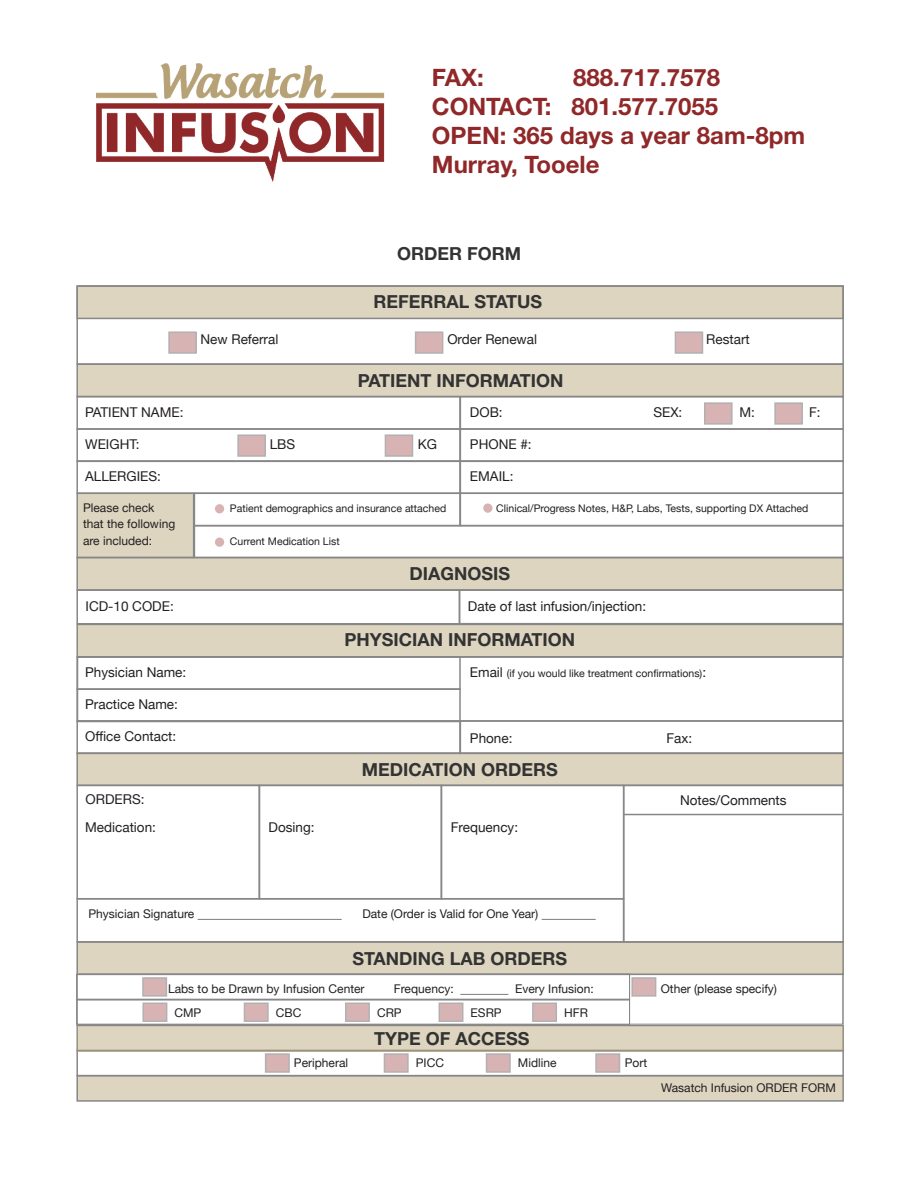
<style>
.page{position:relative;width:918px;height:1188px;background:#fff}
.page>*{position:absolute;margin:0;border:0;box-sizing:border-box;transform-origin:0 0}
.t1{font:700 24px/29px "Helvetica Neue";color:#902829}
.t2{font:700 18px "Helvetica Neue";color:#323332}
.t3{font:13.5px "Helvetica Neue";color:#231f20}
.t4{font:12px/16.5px "Helvetica Neue";color:#231f20}
.t5{font:10.5px "Helvetica Neue";color:#231f20}
.s1{font-size:13.5px}
</style>
<div class="page">
<div style="left:77px;top:754px;width:766px;height:31px;background:#ded5c1"></div>
<div style="left:77px;top:942px;width:766px;height:32px;background:#ded5c1"></div>
<div style="left:77px;top:1075px;width:766px;height:26px;background:#ded5c1"></div>
<div style="left:77px;top:625px;width:766px;height:31px;background:#ded5c1"></div>
<div style="left:78px;top:558px;width:766px;height:31px;background:#ded5c1"></div>
<div style="left:78px;top:493px;width:116px;height:64px;background:#ded5c1"></div>
<div style="left:78px;top:285px;width:766px;height:33px;background:#ded5c1"></div>
<div style="left:78px;top:364px;width:766px;height:33px;background:#ded5c1"></div>
<div style="left:76px;top:285px;width:768px;height:80px;border:2px solid #888787"></div>
<img style="left:96px;top:63px;width:289px;height:119px">
<div style="left:76px;top:285px;width:768px;height:34px;border:2px solid #888787"></div>
<div style="left:76px;top:364px;width:768px;height:33px;border:2px solid #888787"></div>
<div style="left:76px;top:624px;width:768px;height:33px;border:2px solid #888787"></div>
<div style="left:76px;top:557px;width:768px;height:34px;border:2px solid #888787"></div>
<div style="left:76px;top:752px;width:768px;height:34px;border:2px solid #888787"></div>
<div style="left:76px;top:941px;width:768px;height:34px;border:2px solid #888787"></div>
<div style="left:169px;top:332px;width:27px;height:21px;background:#d8b3b4"></div>
<div style="left:416px;top:332px;width:27px;height:21px;background:#d8b3b4"></div>
<div style="left:675px;top:332px;width:27px;height:21px;background:#d8b3b4"></div>
<div style="left:705px;top:403px;width:27px;height:21px;background:#d8b3b4"></div>
<div style="left:775px;top:403px;width:27px;height:21px;background:#d8b3b4"></div>
<div style="left:238px;top:435px;width:27px;height:21px;background:#d8b3b4"></div>
<div style="left:143px;top:978px;width:23px;height:18px;background:#d8b3b4"></div>
<div style="left:266px;top:1054px;width:23px;height:18px;background:#d8b3b4"></div>
<div style="left:143px;top:1003px;width:24px;height:18px;background:#d8b3b4"></div>
<div style="left:244px;top:1003px;width:24px;height:18px;background:#d8b3b4"></div>
<div style="left:346px;top:1003px;width:23px;height:18px;background:#d8b3b4"></div>
<div style="left:439px;top:1003px;width:24px;height:18px;background:#d8b3b4"></div>
<div style="left:533px;top:1003px;width:23px;height:18px;background:#d8b3b4"></div>
<div style="left:632px;top:978px;width:24px;height:18px;background:#d8b3b4"></div>
<div style="left:596px;top:1054px;width:24px;height:18px;background:#d8b3b4"></div>
<div style="left:385px;top:435px;width:27px;height:21px;background:#d8b3b4"></div>
<div style="left:76px;top:396px;width:385px;height:34px;border:2px solid #888787"></div>
<div style="left:76px;top:656px;width:385px;height:34px;border:2px solid #888787"></div>
<div style="left:460px;top:396px;width:384px;height:34px;border:2px solid #888787"></div>
<div style="left:76px;top:428px;width:385px;height:34px;border:2px solid #888787"></div>
<div style="left:76px;top:688px;width:385px;height:34px;border:2px solid #888787"></div>
<div style="left:194px;top:525px;width:650px;height:33px;border:2px solid #888787"></div>
<div style="left:76px;top:1025px;width:768px;height:27px;border:2px solid #888787"></div>
<div style="left:76px;top:999px;width:554px;height:26px;border:1px solid #888787"></div>
<div style="left:76px;top:1075px;width:768px;height:27px;border:2px solid #888787"></div>
<div style="left:460px;top:428px;width:384px;height:34px;border:2px solid #888787"></div>
<div style="left:76px;top:460px;width:385px;height:34px;border:2px solid #888787"></div>
<div style="left:76px;top:720px;width:385px;height:34px;border:2px solid #888787"></div>
<div style="left:76px;top:785px;width:184px;height:114px;border:2px solid #888787"></div>
<div style="left:258px;top:785px;width:184px;height:114px;border:2px solid #888787"></div>
<div style="left:441px;top:785px;width:183px;height:114px;border:2px solid #888787"></div>
<div style="left:76px;top:589px;width:384px;height:36px;border:2px solid #888787"></div>
<div style="left:459px;top:589px;width:385px;height:35px;border:2px solid #888787"></div>
<div style="left:623px;top:785px;width:221px;height:158px;border:2px solid #888787"></div>
<div style="left:460px;top:460px;width:384px;height:34px;border:2px solid #888787"></div>
<div style="left:460px;top:720px;width:384px;height:34px;border:2px solid #888787"></div>
<div style="left:76px;top:898px;width:548px;height:45px;border:2px solid #888787"></div>
<hr style="left:623px;top:814px;width:219px;height:1px;background:#888787">
<div style="left:384px;top:1054px;width:24px;height:18px;background:#d8b3b4"></div>
<div style="left:487px;top:1054px;width:23px;height:18px;background:#d8b3b4"></div>
<svg style="left:77px;top:1026px;width:766px;height:26px;background:#d8cfbb"></svg>
<div style="left:215px;top:538px;width:9px;height:9px;background:#d8b3b4;border-radius:50%"></div>
<div style="left:215px;top:504px;width:9px;height:9px;background:#d8b3b4;border-radius:50%"></div>
<svg style="left:483px;top:503px;width:10px;height:10px"></svg>
<div style="left:76px;top:493px;width:118px;height:65px;border:2px solid #888787"></div>
<div style="left:77px;top:657px;width:767px;height:64px;border:1px solid #888787"></div>
<div style="left:76px;top:974px;width:768px;height:51px;border:1px solid #888787"></div>
<h1 class="t1" style="left:432px;top:63px;width:375px;text-indent:141px">888.717.7578<br>CONTACT: 801.577.7055<br>OPEN: 365 days a year 8am-8pm<br>Murray, Tooele</h1>
<h1 class="t1" style="left:432px;top:63px;width:54px">FAX:</h1>
<h2 class="t2" style="left:397px;top:243px;width:126px">ORDER FORM</h2>
<h2 class="t2" style="left:373px;top:290px;width:170px">REFERRAL STATUS</h2>
<p class="t3" style="left:200px;top:330px;width:79px">New Referral</p>
<p class="t3" style="left:447px;top:330px;width:91px">Order Renewal</p>
<p class="t3" style="left:706px;top:330px;width:45px">Restart</p>
<h2 class="t2" style="left:358px;top:370px;width:207px">PATIENT INFORMATION</h2>
<p class="t3" style="left:85px;top:403px;width:100px">PATIENT NAME:</p>
<p class="t3" style="left:470px;top:403px;width:34px">DOB:</p>
<p class="t3" style="left:653px;top:403px;width:30px">SEX:</p>
<p class="t3" style="left:739px;top:403px;width:17px">M:</p>
<p class="t3" style="left:809px;top:403px;width:13px">F:</p>
<p class="t3" style="left:470px;top:434px;width:63px">PHONE #:</p>
<p class="t3" style="left:470px;top:466px;width:45px">EMAIL:</p>
<p class="t3" style="left:418px;top:435px;width:21px">KG</p>
<p class="t3" style="left:85px;top:435px;width:56px">WEIGHT:</p>
<p class="t3" style="left:85px;top:466px;width:77px">ALLERGIES:</p>
<p class="t3" style="left:270px;top:435px;width:27px">LBS</p>
<p class="t4" style="left:83px;top:500px;width:94px">Please check that the following are included:</p>
<p class="t3" style="left:86px;top:597px;width:90px">ICD-10 CODE:</p>
<p class="t5" style="left:230px;top:501px;width:218px">Patient demographics and insurance attached</p>
<p class="t5" style="left:230px;top:534px;width:111px">Current Medication List</p>
<p class="t5" style="left:496px;top:501px;width:314px">Clinical/Progress Notes, H&amp;P, Labs, Tests, supporting DX Attached</p>
<h2 class="t2" style="left:409px;top:563px;width:102px">DIAGNOSIS</h2>
<p class="t3" style="left:468px;top:597px;width:180px">Date of last infusion/injection:</p>
<h2 class="t2" style="left:344px;top:628px;width:232px">PHYSICIAN INFORMATION</h2>
<p class="t3" style="left:85px;top:662px;width:103px">Physician Name:</p>
<p class="t5" style="left:470px;top:665px;width:238px"><span class="s1">Email</span> (if you would like treatment confirmations)<span class="s1">:</span></p>
<p class="t3" style="left:85px;top:695px;width:94px">Practice Name:</p>
<p class="t3" style="left:85px;top:727px;width:93px">Office Contact:</p>
<p class="t3" style="left:470px;top:729px;width:44px">Phone:</p>
<p class="t3" style="left:666px;top:728px;width:27px">Fax:</p>
<h2 class="t2" style="left:362px;top:758px;width:197px">MEDICATION ORDERS</h2>
<p class="t3" style="left:86px;top:790px;width:61px">ORDERS:</p>
<p class="t3" style="left:680px;top:791px;width:108px">Notes/Comments</p>
<p class="t3" style="left:85px;top:818px;width:72px">Medication:</p>
<p class="t3" style="left:269px;top:818px;width:48px">Dosing:</p>
<p class="t3" style="left:451px;top:818px;width:69px">Frequency:</p>
<p class="t4" style="left:89px;top:907px;width:255px">Physician Signature ________________________</p>
<p class="t4" style="left:362px;top:907px;width:235px">Date (Order is Valid for One Year) _________</p>
<h2 class="t2" style="left:352px;top:947px;width:216px">STANDING LAB ORDERS</h2>
<p class="t4" style="left:168px;top:981px;width:198px">Labs to be Drawn by Infusion Center</p>
<p class="t4" style="left:661px;top:981px;width:118px">Other (please specify)</p>
<p class="t4" style="left:394px;top:981px;width:201px">Frequency: ________ Every Infusion:</p>
<p class="t4" style="left:175px;top:1005px;width:28px">CMP</p>
<p class="t4" style="left:276px;top:1005px;width:27px">CBC</p>
<p class="t4" style="left:377px;top:1005px;width:26px">CRP</p>
<p class="t4" style="left:471px;top:1005px;width:33px">ESRP</p>
<p class="t4" style="left:564px;top:1005px;width:25px">HFR</p>
<h2 class="t2" style="left:374px;top:1027px;width:157px">TYPE OF ACCESS</h2>
<p class="t4" style="left:416px;top:1055px;width:30px">PICC</p>
<p class="t4" style="left:518px;top:1055px;width:40px">Midline</p>
<p class="t4" style="left:294px;top:1055px;width:56px">Peripheral</p>
<p class="t4" style="left:625px;top:1055px;width:24px">Port</p>
<p class="t4" style="left:661px;top:1080px;width:176px">Wasatch Infusion ORDER FORM</p>
</div>
